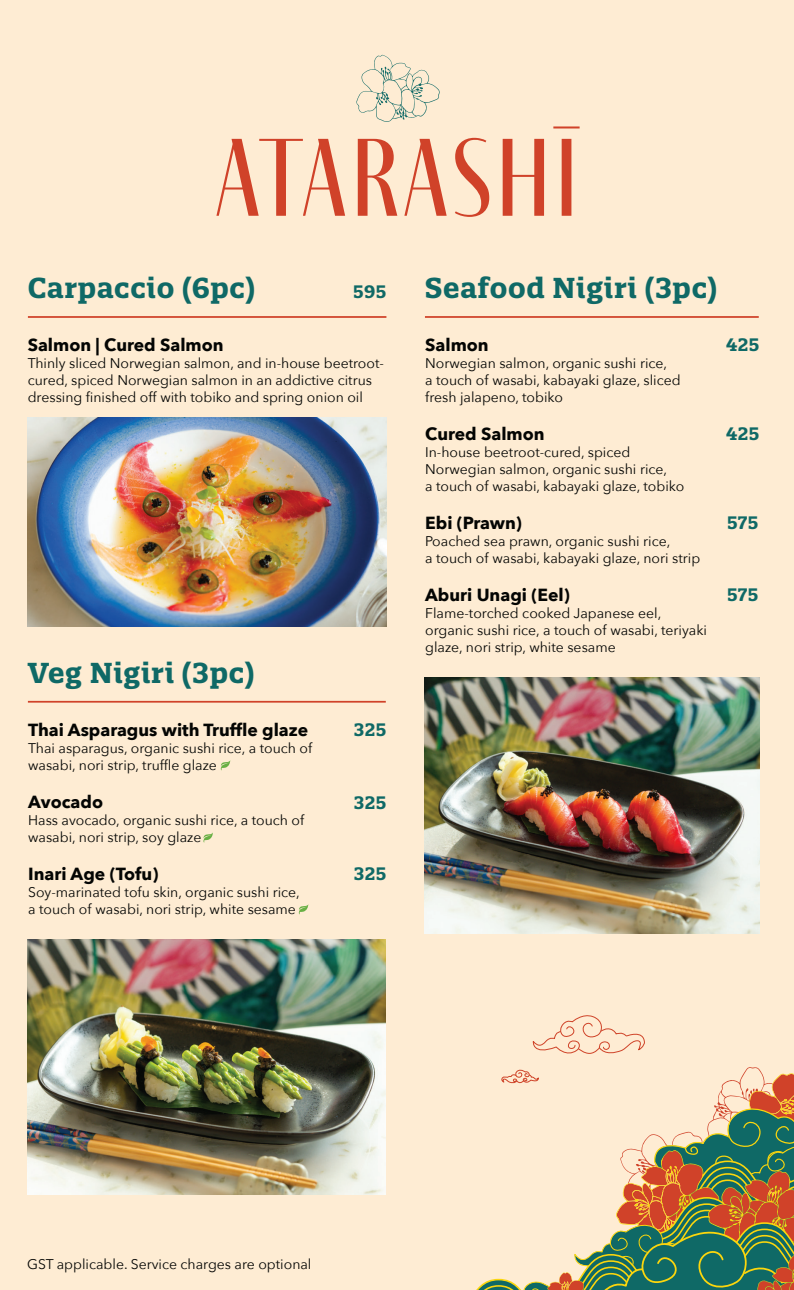
<style>
.page{position:relative;width:794px;height:1290px;background:#feecd3}
.page>*{position:absolute;margin:0;border:0;box-sizing:border-box;transform-origin:0 0}
.t1{font:113.58px "Fino Sans";letter-spacing:.025em;color:#d04229}
.t2{font:700 28px "Quatro Slab";letter-spacing:.025em;color:#0f6966}
.t3{font:700 17.5px "Avenir Next";color:#040503}
.t4{font:700 17.5px "Quatro Slab";letter-spacing:.025em;color:#0f6966}
.t5{font:14px/16.8px "Avenir Next";color:#040503}
</style>
<div class="page">
<svg style="left:476px;top:1067px;width:318px;height:223px"></svg>
<svg style="left:532px;top:1015px;width:113px;height:39px"></svg>
<svg style="left:356px;top:55px;width:84px;height:67px"></svg>
<hr style="left:28px;top:316px;width:358px;height:2px;background:#d04229">
<img style="left:28px;top:939px;width:358px;height:255px">
<hr style="left:28px;top:701px;width:358px;height:2px;background:#d04229">
<svg style="left:221px;top:761px;width:9px;height:9px"></svg>
<svg style="left:203px;top:832px;width:10px;height:11px"></svg>
<svg style="left:299px;top:905px;width:9px;height:9px"></svg>
<img style="left:28px;top:417px;width:358px;height:209px">
<img style="left:425px;top:678px;width:334px;height:255px">
<hr style="left:425px;top:316px;width:333px;height:2px;background:#d04229">
<h1 class="t1" style="left:214px;top:114px;width:366px">ATARASHĪ</h1>
<h2 class="t2" style="left:28px;top:270px;width:228px">Carpaccio (6pc)</h2>
<p class="t3" style="left:28px;top:330px;width:197px">Salmon | Cured Salmon</p>
<p class="t5" style="left:28px;top:354px;width:358px">Thinly sliced Norwegian salmon, and in-house beetroot&shy;cured, spiced Norwegian salmon in an addictive citrus dressing finished off with tobiko and spring onion oil</p>
<p class="t4" style="left:353px;top:281px;width:35px">595</p>
<h2 class="t2" style="left:28px;top:655px;width:228px">Veg Nigiri (3pc)</h2>
<p class="t3" style="left:28px;top:715px;width:281px">Thai Asparagus with Truffle glaze</p>
<p class="t5" style="left:28px;top:739px;width:285px">Thai asparagus, organic sushi rice, a touch of wasabi, nori strip, truffle glaze</p>
<p class="t3" style="left:28px;top:787px;width:76px">Avocado</p>
<p class="t5" style="left:28px;top:811px;width:278px">Hass avocado, organic sushi rice, a touch of wasabi, nori strip, soy glaze</p>
<p class="t3" style="left:28px;top:859px;width:132px">Inari Age (Tofu)</p>
<p class="t5" style="left:28px;top:883px;width:273px">Soy-marinated tofu skin, organic sushi rice, a touch of wasabi, nori strip, white sesame</p>
<p class="t4" style="left:354px;top:719px;width:34px">325</p>
<p class="t4" style="left:354px;top:791px;width:34px">325</p>
<p class="t4" style="left:354px;top:862px;width:34px">325</p>
<h2 class="t2" style="left:425px;top:270px;width:294px">Seafood Nigiri (3pc)</h2>
<p class="t3" style="left:425px;top:330px;width:65px">Salmon</p>
<p class="t5" style="left:425px;top:354px;width:257px">Norwegian salmon, organic sushi rice,<br>a touch of wasabi, kabayaki glaze, sliced fresh jalapeno, tobiko</p>
<p class="t3" style="left:425px;top:419px;width:121px">Cured Salmon</p>
<p class="t5" style="left:425px;top:443px;width:261px">In-house beetroot-cured, spiced<br>Norwegian salmon, organic sushi rice,<br>a touch of wasabi, kabayaki glaze, tobiko</p>
<p class="t3" style="left:425px;top:508px;width:98px">Ebi (Prawn)</p>
<p class="t5" style="left:425px;top:532px;width:276px">Poached sea prawn, organic sushi rice,<br>a touch of wasabi, kabayaki glaze, nori strip</p>
<p class="t3" style="left:425px;top:580px;width:146px">Aburi Unagi (Eel)</p>
<p class="t5" style="left:425px;top:604px;width:283px">Flame-torched cooked Japanese eel, organic sushi rice, a touch of wasabi, teriyaki glaze, nori strip, white sesame</p>
<p class="t4" style="left:726px;top:334px;width:35px">425</p>
<p class="t4" style="left:726px;top:423px;width:35px">425</p>
<p class="t4" style="left:727px;top:512px;width:33px">575</p>
<p class="t4" style="left:727px;top:584px;width:33px">575</p>
<p class="t5" style="left:27px;top:1255px;width:286px">GST applicable. Service charges are optional</p>
</div>
